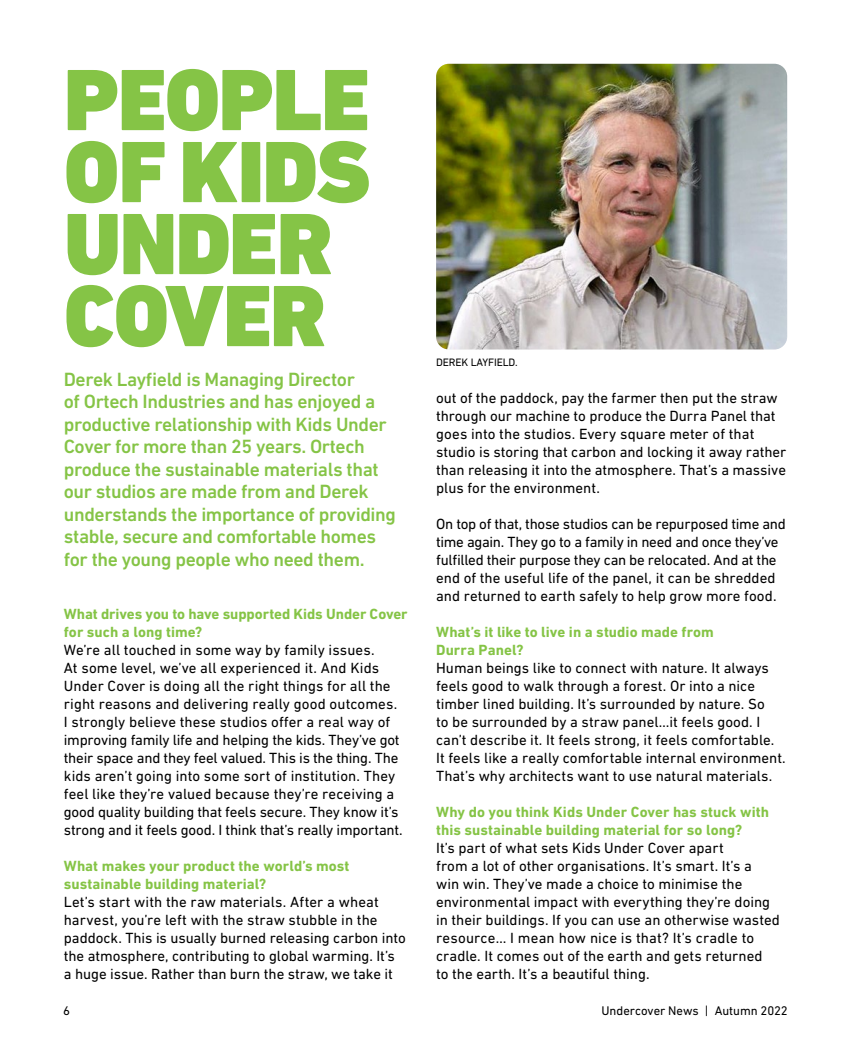
<style>
.page{position:relative;width:851px;height:1063px;background:#fff}
.page>*{position:absolute;margin:0;border:0;box-sizing:border-box;transform-origin:0 0}
.t1{font:900 88.5px/72px "DIN Next LT Pro";letter-spacing:-.02em;color:#85c446}
.t2{font:500 19.5px/22.5px "DIN Next LT Pro";letter-spacing:-.02em;color:#85c446}
.KUC_Body{font:15px/18px "DIN Next LT Pro";color:#000}
.KUC_Body-2{font:700 15px/18px "DIN Next LT Pro";letter-spacing:.005em;color:#85c446}
.KUC_Body-3{font:12.75px "DIN Next LT Pro";letter-spacing:-.005em;color:#000}
.t3{font:10.95px "DIN Next LT Pro";letter-spacing:-.01em;color:#000}
</style>
<div class="page">
<img style="left:436px;top:64px;width:351px;height:285px">
<p class="t1" style="left:64px;top:64px;width:308px">PEOPLE<br>OF KIDS<br>UNDER<br>COVER</p>
<p class="t2" style="left:64px;top:368px;width:333px">Derek Layfield is Managing Director<br>of Ortech Industries and has enjoyed a productive relationship with Kids Under Cover for more than 25 years. Ortech produce the sustainable materials that our studios are made from and Derek understands the importance of providing stable, secure and comfortable homes for the young people who need them.</p>
<p class="KUC_Body-2" style="left:64px;top:604px;width:345px">What drives you to have supported Kids Under Cover for such a long time?</p>
<p class="KUC_Body" style="left:64px;top:640px;width:340px">We’re all touched in some way by family issues.<br>At some level, we’ve all experienced it. And Kids Under Cover is doing all the right things for all the right reasons and delivering really good outcomes.<br>I strongly believe these studios offer a real way of improving family life and helping the kids. They’ve got their space and they feel valued. This is the thing. The kids aren’t going into some sort of institution. They feel like they’re valued because they’re receiving a good quality building that feels secure. They know it’s strong and it feels good. I think that’s really important.</p>
<p class="KUC_Body-2" style="left:64px;top:856px;width:287px">What makes your product the world’s most sustainable building material?</p>
<p class="KUC_Body" style="left:64px;top:892px;width:343px">Let’s start with the raw materials. After a wheat harvest, you’re left with the straw stubble in the paddock. This is usually burned releasing carbon into the atmosphere, contributing to global warming. It’s a huge issue. Rather than burn the straw, we take it</p>
<p class="t3" style="left:436px;top:356px;width:83px">DEREK LAYFIELD.</p>
<p class="KUC_Body" style="left:436px;top:388px;width:351px">out of the paddock, pay the farmer then put the straw through our machine to produce the Durra Panel that goes into the studios. Every square meter of that studio is storing that carbon and locking it away rather than releasing it into the atmosphere. That’s a massive plus for the environment.</p>
<p class="KUC_Body" style="left:436px;top:514px;width:351px">On top of that, those studios can be repurposed time and time again. They go to a family in need and once they’ve fulfilled their purpose they can be relocated. And at the end of the useful life of the panel, it can be shredded and returned to earth safely to help grow more food.</p>
<p class="KUC_Body-2" style="left:436px;top:622px;width:279px">What’s it like to live in a studio made from<br>Durra Panel?</p>
<p class="KUC_Body" style="left:436px;top:658px;width:351px">Human beings like to connect with nature. It always feels good to walk through a forest. Or into a nice timber lined building. It’s surrounded by nature. So<br>to be surrounded by a straw panel…it feels good. I can’t describe it. It feels strong, it feels comfortable.<br>It feels like a really comfortable internal environment.<br>That’s why architects want to use natural materials.</p>
<p class="KUC_Body-2" style="left:436px;top:802px;width:334px">Why do you think Kids Under Cover has stuck with this sustainable building material for so long?</p>
<p class="KUC_Body" style="left:436px;top:838px;width:345px">It’s part of what sets Kids Under Cover apart<br>from a lot of other organisations. It’s smart. It’s a<br>win win. They’ve made a choice to minimise the environmental impact with everything they’re doing in their buildings. If you can use an otherwise wasted resource… I mean how nice is that? It’s cradle to cradle. It comes out of the earth and gets returned<br>to the earth. It’s a beautiful thing.</p>
<p class="KUC_Body-3" style="left:63px;top:1003px;width:8px">6</p>
<p class="KUC_Body-3" style="left:601px;top:1003px;width:188px">Undercover News | Autumn 2022</p>
</div>
